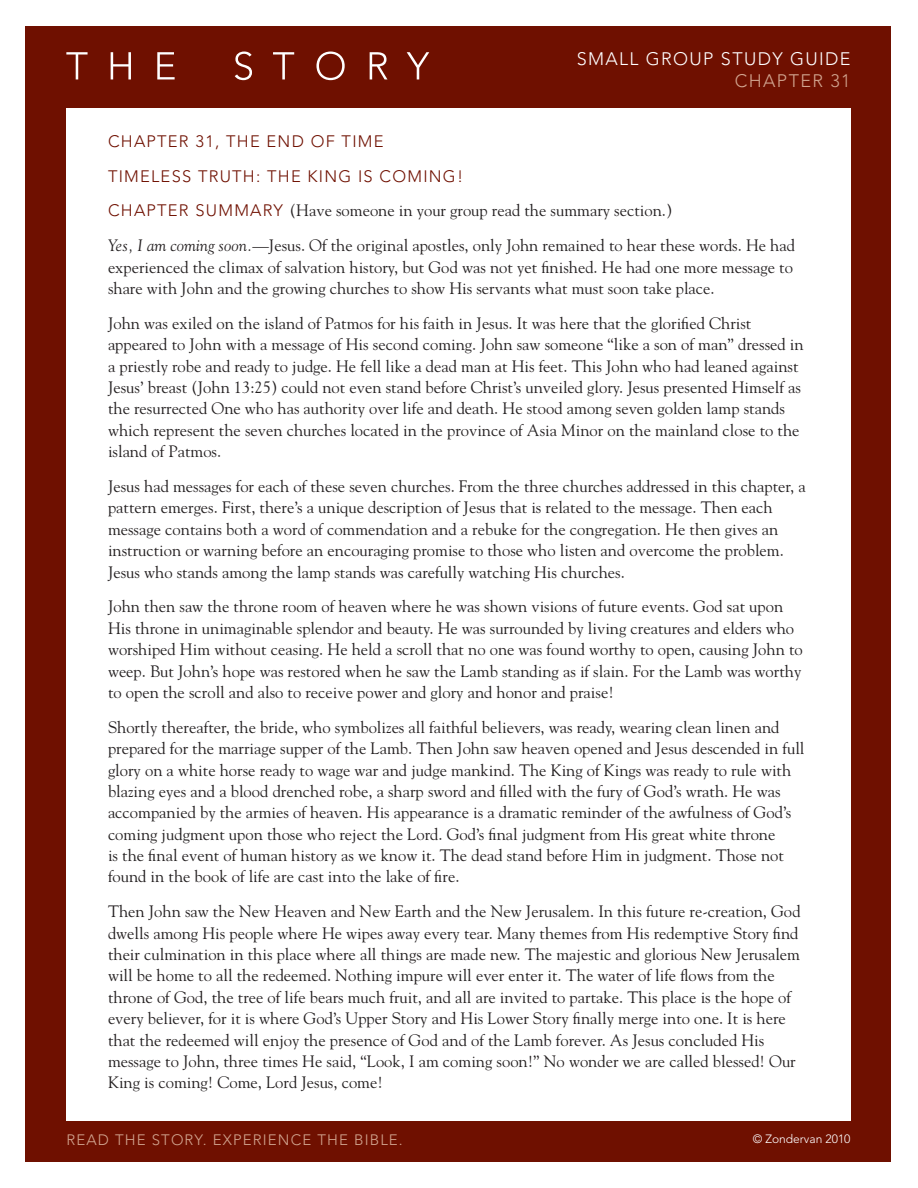
<style>
.page{position:relative;width:918px;height:1188px;background:#fff}
.page>*{position:absolute;margin:0;border:0;box-sizing:border-box;transform-origin:0 0}
.t1{font:300 18px "Avenir";letter-spacing:.075em;color:#fff}
.t2{font:300 18px "Avenir";letter-spacing:.075em;color:#d1a48f}
.Headings{font:16.5px/21.3px "Goudy Std";color:#231f20}
.Body_Copy{font:300 16.5px "Avenir";letter-spacing:.075em;color:#6f1000}
.t3{font:300 15px "Avenir";letter-spacing:.075em;color:#d1a48f}
.t4{font:300 12px "Avenir";color:#fff}
.s1{font-family:"Avenir";font-weight:300;color:#6f1000}
.s2{font-style:italic}
</style>
<div class="page">
<div style="left:26px;top:26px;width:865px;height:1136px;background:#6f1000"></div>
<div style="left:66px;top:108px;width:784px;height:1012px;background:#fff"></div>
<svg style="left:66px;top:52px;width:22px;height:27px"></svg>
<svg style="left:111px;top:52px;width:20px;height:27px"></svg>
<svg style="left:157px;top:52px;width:18px;height:27px"></svg>
<svg style="left:235px;top:52px;width:17px;height:28px"></svg>
<svg style="left:273px;top:52px;width:21px;height:27px"></svg>
<svg style="left:316px;top:52px;width:29px;height:28px"></svg>
<svg style="left:370px;top:52px;width:17px;height:27px"></svg>
<svg style="left:407px;top:52px;width:22px;height:27px"></svg>
<p class="t1" style="left:577px;top:48px;width:275px">SMALL GROUP STUDY GUIDE</p>
<p class="t2" style="left:735px;top:70px;width:117px">CHAPTER 31</p>
<p class="Body_Copy" style="left:108px;top:132px;width:277px">CHAPTER 31, THE END OF TIME</p>
<p class="Body_Copy" style="left:108px;top:166px;width:357px">TIMELESS TRUTH: THE KING IS COMING!</p>
<p class="Headings" style="left:108px;top:200px;width:566px"><span class="s1">CHAPTER SUMMARY</span> (Have someone in your group read the summary section.)</p>
<p class="Headings" style="left:108px;top:235px;width:689px"><span class="s2">Yes, I am coming soon.</span>—Jesus. Of the original apostles, only John remained to hear these words. He had experienced the climax of salvation history, but God was not yet finished. He had one more message to share with John and the growing churches to show His servants what must soon take place.</p>
<p class="Headings" style="left:108px;top:312px;width:697px">John was exiled on the island of Patmos for his faith in Jesus. It was here that the glorified Christ appeared to John with a message of His second coming. John saw someone “like a son of man” dressed in a priestly robe and ready to judge. He fell like a dead man at His feet. This John who had leaned against Jesus’ breast (John 13:25) could not even stand before Christ’s unveiled glory. Jesus presented Himself as the resurrected One who has authority over life and death. He stood among seven golden lamp stands which represent the seven churches located in the province of Asia Minor on the mainland close to the island of Patmos.</p>
<p class="Headings" style="left:108px;top:475px;width:699px">Jesus had messages for each of these seven churches. From the three churches addressed in this chapter, a pattern emerges. First, there’s a unique description of Jesus that is related to the message. Then each message contains both a word of commendation and a rebuke for the congregation. He then gives an instruction or warning before an encouraging promise to those who listen and overcome the problem.<br>Jesus who stands among the lamp stands was carefully watching His churches.</p>
<p class="Headings" style="left:108px;top:596px;width:696px">John then saw the throne room of heaven where he was shown visions of future events. God sat upon His throne in unimaginable splendor and beauty. He was surrounded by living creatures and elders who worshiped Him without ceasing. He held a scroll that no one was found worthy to open, causing John to weep. But John’s hope was restored when he saw the Lamb standing as if slain. For the Lamb was worthy to open the scroll and also to receive power and glory and honor and praise!</p>
<p class="Headings" style="left:108px;top:716px;width:698px">Shortly thereafter, the bride, who symbolizes all faithful believers, was ready, wearing clean linen and prepared for the marriage supper of the Lamb. Then John saw heaven opened and Jesus descended in full glory on a white horse ready to wage war and judge mankind. The King of Kings was ready to rule with blazing eyes and a blood drenched robe, a sharp sword and filled with the fury of God’s wrath. He was accompanied by the armies of heaven. His appearance is a dramatic reminder of the awfulness of God’s coming judgment upon those who reject the Lord. God’s final judgment from His great white throne<br>is the final event of human history as we know it. The dead stand before Him in judgment. Those not found in the book of life are cast into the lake of fire.</p>
<p class="Headings" style="left:108px;top:901px;width:694px">Then John saw the New Heaven and New Earth and the New Jerusalem. In this future re-creation, God dwells among His people where He wipes away every tear. Many themes from His redemptive Story find their culmination in this place where all things are made new. The majestic and glorious New Jerusalem will be home to all the redeemed. Nothing impure will ever enter it. The water of life flows from the throne of God, the tree of life bears much fruit, and all are invited to partake. This place is the hope of every believer, for it is where God’s Upper Story and His Lower Story finally merge into one. It is here that the redeemed will enjoy the presence of God and of the Lamb forever. As Jesus concluded His message to John, three times He said, “Look, I am coming soon!” No wonder we are called blessed! Our King is coming! Come, Lord Jesus, come!</p>
<p class="t3" style="left:66px;top:1131px;width:338px">READ THE STORY. EXPERIENCE THE BIBLE.</p>
<p class="t4" style="left:753px;top:1132px;width:99px">© Zondervan 2010</p>
</div>
